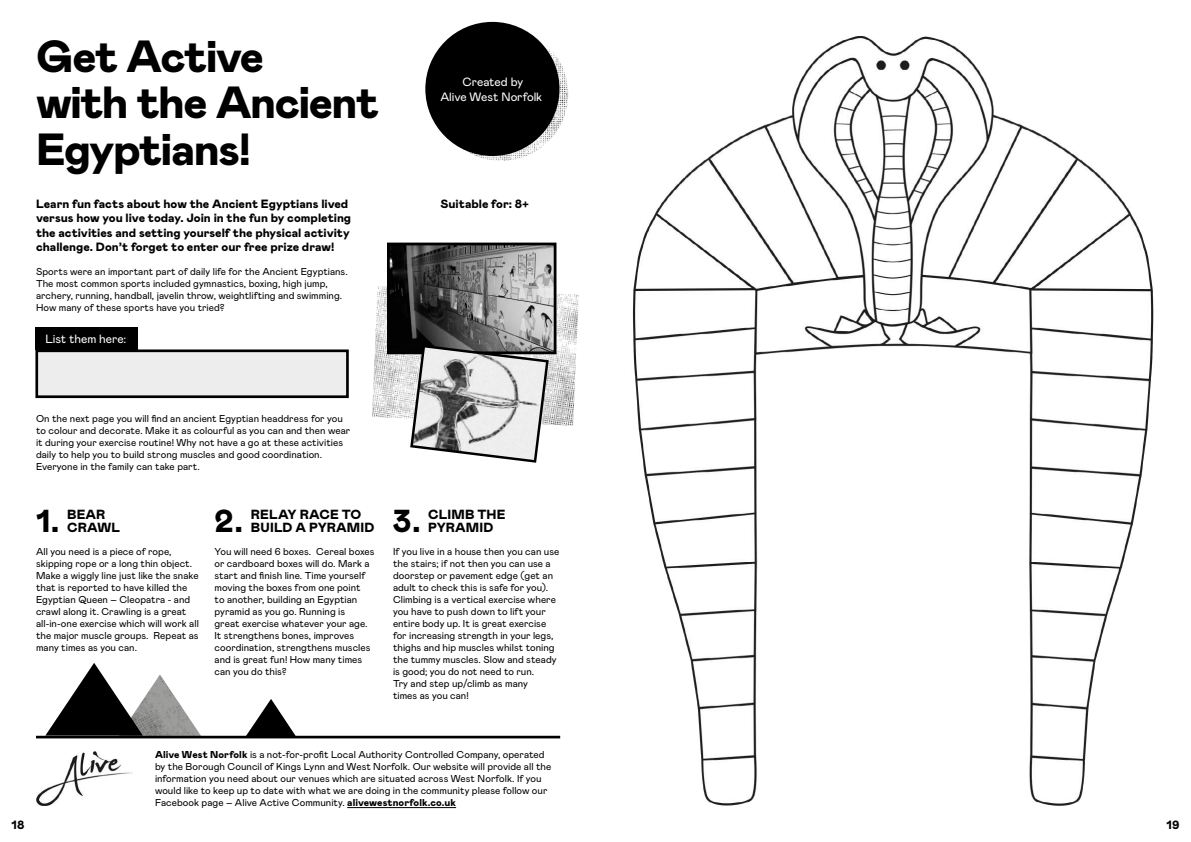
<style>
.page{position:relative;width:1191px;height:842px;background:#fff}
.page>*{position:absolute;margin:0;border:0;box-sizing:border-box;transform-origin:0 0}
.t1{font:900 45px/46.5px "Mabry Pro";letter-spacing:-.035em;color:#000}
.t2{font:900 31.8px "Mabry Pro";color:#000}
.t3{font:900 13.3px/13.3px "Mabry Pro";letter-spacing:.01em;color:#000}
.t4{font:900 12px/14.4px "Mabry Pro";color:#000}
.t5{font:12px/14.4px "Mabry Pro";letter-spacing:-.005em;color:#fff;text-align:center}
.t6{font:10px/12px "Mabry Pro";letter-spacing:.005em;color:#000}
.s1{font-weight:900}
</style>
<div class="page">
<svg style="left:245px;top:699px;width:52px;height:37px"></svg>
<svg style="left:45px;top:663px;width:157px;height:73px"></svg>
<img style="left:372px;top:286px;width:207px;height:140px">
<img style="left:434px;top:27px;width:134px;height:134px;border-radius:67px">
<div style="left:425px;top:22px;width:134px;height:134px;background:#000;border-radius:50%"></div>
<div style="left:37px;top:351px;width:310px;height:46px;background:#ededed"></div>
<div style="left:35px;top:349px;width:314px;height:49px;border:3px solid #000"></div>
<div style="left:35px;top:327px;width:102px;height:22px;background:#000"></div>
<hr style="left:36px;top:736px;width:524px;height:2px;background:#000">
<img style="left:36px;top:751px;width:96px;height:55px">
<hr style="left:347px;top:807px;width:109px;height:1px;background:#000">
<img style="left:391px;top:247px;width:161px;height:103px">
<div style="left:387px;top:243px;width:169px;height:111px;border:3px solid #000"></div>
<svg style="left:409px;top:343px;width:141px;height:120px"></svg>
<img style="left:632px;top:36px;width:522px;height:770px">
<h1 class="t1" style="left:36px;top:32px;width:345px">Get Active<br>with the Ancient<br>Egyptians!</h1>
<p class="t5" style="left:440px;top:75px;width:103px">Created by<br>Alive West Norfolk</p>
<p class="t4" style="left:36px;top:196px;width:314px">Learn fun facts about how the Ancient Egyptians lived</p>
<p class="t4" style="left:440px;top:196px;width:90px">Suitable for: 8+</p>
<p class="t4" style="left:36px;top:211px;width:317px">versus how you live today. Join in the fun by completing the activities and setting yourself the physical activity challenge. Don’t forget to enter our free prize draw!</p>
<p class="t6" style="left:36px;top:265px;width:313px">Sports were an important part of daily life for the Ancient Egyptians.<br>The most common sports included gymnastics, boxing, high jump, archery, running, handball, javelin throw, weightlifting and swimming.<br>How many of these sports have you tried?</p>
<p class="t5" style="left:45px;top:331px;width:82px">List them here:</p>
<p class="t6" style="left:36px;top:412px;width:316px">On the next page you will find an ancient Egyptian headdress for you to colour and decorate. Make it as colourful as you can and then wear it during your exercise routine! Why not have a go at these activities daily to help you to build strong muscles and good coordination.<br>Everyone in the family can take part.</p>
<h2 class="t2" style="left:36px;top:498px;width:25px">1.</h2>
<h2 class="t2" style="left:214px;top:498px;width:30px">2.</h2>
<h2 class="t2" style="left:393px;top:498px;width:29px">3.</h2>
<h3 class="t3" style="left:67px;top:507px;width:55px">BEAR<br>CRAWL</h3>
<h3 class="t3" style="left:251px;top:507px;width:125px">RELAY RACE TO<br>BUILD A PYRAMID</h3>
<h3 class="t3" style="left:428px;top:507px;width:79px">CLIMB THE<br>PYRAMID</h3>
<p class="t6" style="left:36px;top:545px;width:164px">All you need is a piece of rope, skipping rope or a long thin object.<br>Make a wiggly line just like the snake that is reported to have killed the Egyptian Queen – Cleopatra - and crawl along it. Crawling is a great all-in-one exercise which will work all the major muscle groups. Repeat as many times as you can.</p>
<p class="t6" style="left:214px;top:545px;width:162px">You will need 6 boxes. Cereal boxes or cardboard boxes will do. Mark a start and finish line. Time yourself moving the boxes from one point<br>to another, building an Egyptian pyramid as you go. Running is<br>great exercise whatever your age.<br>It strengthens bones, improves coordination, strengthens muscles and is great fun! How many times can you do this?</p>
<p class="t6" style="left:393px;top:545px;width:168px">If you live in a house then you can use the stairs; if not then you can use a doorstep or pavement edge (get an adult to check this is safe for you).<br>Climbing is a vertical exercise where you have to push down to lift your entire body up. It is great exercise for increasing strength in your legs, thighs and hip muscles whilst toning the tummy muscles. Slow and steady is good; you do not need to run.<br>Try and step up/climb as many<br>times as you can!</p>
<p class="t6" style="left:155px;top:748px;width:398px"><span class="s1">Alive West Norfolk</span> is a not-for-profit Local Authority Controlled Company, operated by the Borough Council of Kings Lynn and West Norfolk. Our website will provide all the information you need about our venues which are situated across West Norfolk. If you would like to keep up to date with what we are doing in the community please follow our Facebook page – Alive Active Community. <span class="s1">alivewestnorfolk.co.uk</span></p>
<p class="t4" style="left:12px;top:817px;width:14px">18</p>
<p class="t4" style="left:1166px;top:817px;width:14px">19</p>
</div>
